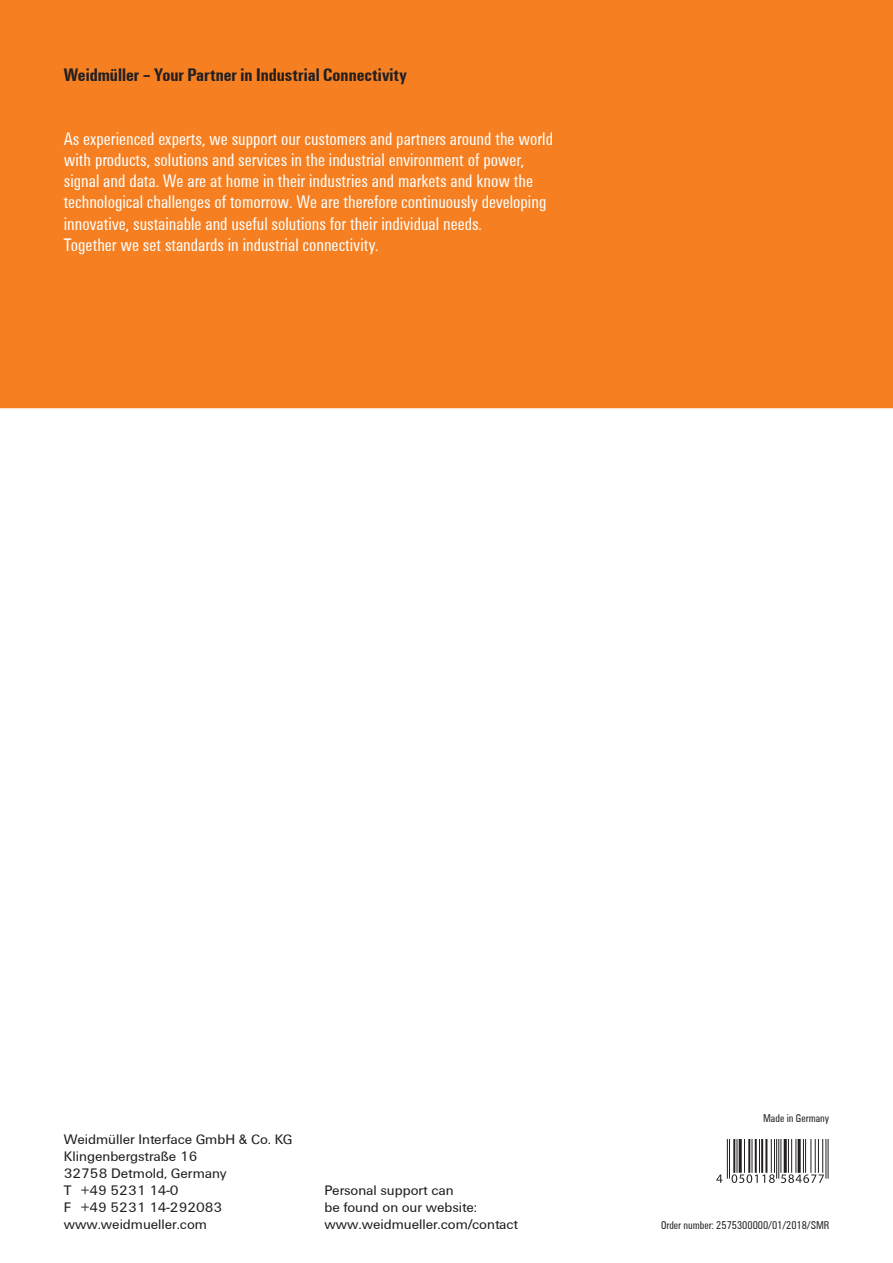
<style>
.page{position:relative;width:893px;height:1263px;background:#fff}
.page>*{position:absolute;margin:0;border:0;box-sizing:border-box;transform-origin:0 0}
.t1{font:18.75px/21.3px "Weidmueller Condensed";color:#fff}
.t2{font:700 18.75px "Weidmueller Condensed";color:#231f20}
.t3{font:14.25px/17px "Weidmueller";color:#231f20}
.t4{font:11.7px "Weidmueller Condensed";color:#231f20}
</style>
<div class="page">
<div style="left:0;top:0;width:893px;height:408px;background:#f57f21"></div>
<hr style="left:729px;top:1139px;width:1px;height:39px;background:#231f20">
<hr style="left:727px;top:1139px;width:1px;height:39px;background:#231f20">
<hr style="left:733px;top:1139px;width:2px;height:34px;background:#231f20">
<hr style="left:736px;top:1139px;width:1px;height:34px;background:#231f20">
<hr style="left:739px;top:1139px;width:3px;height:34px;background:#231f20">
<hr style="left:744px;top:1139px;width:1px;height:34px;background:#231f20">
<hr style="left:748px;top:1139px;width:2px;height:34px;background:#231f20">
<hr style="left:751px;top:1139px;width:1px;height:34px;background:#231f20">
<hr style="left:755px;top:1139px;width:2px;height:34px;background:#231f20">
<hr style="left:759px;top:1139px;width:1px;height:34px;background:#231f20">
<hr style="left:765px;top:1139px;width:2px;height:34px;background:#231f20">
<hr style="left:761px;top:1139px;width:2px;height:34px;background:#231f20">
<hr style="left:780px;top:1139px;width:1px;height:34px;background:#231f20">
<hr style="left:778px;top:1139px;width:1px;height:39px;background:#231f20">
<hr style="left:776px;top:1139px;width:1px;height:39px;background:#231f20">
<hr style="left:774px;top:1139px;width:1px;height:34px;background:#231f20">
<hr style="left:771px;top:1139px;width:1px;height:34px;background:#231f20">
<hr style="left:784px;top:1139px;width:3px;height:34px;background:#231f20">
<hr style="left:795px;top:1139px;width:1px;height:34px;background:#231f20">
<hr style="left:791px;top:1139px;width:1px;height:34px;background:#231f20">
<hr style="left:788px;top:1139px;width:1px;height:34px;background:#231f20">
<hr style="left:798px;top:1139px;width:3px;height:34px;background:#231f20">
<hr style="left:828px;top:1139px;width:1px;height:39px;background:#231f20">
<hr style="left:825px;top:1139px;width:1px;height:39px;background:#231f20">
<hr style="left:822px;top:1139px;width:1px;height:34px;background:#231f20">
<hr style="left:818px;top:1139px;width:1px;height:34px;background:#231f20">
<hr style="left:815px;top:1139px;width:1px;height:34px;background:#231f20">
<hr style="left:810px;top:1139px;width:1px;height:34px;background:#231f20">
<hr style="left:805px;top:1139px;width:1px;height:34px;background:#231f20">
<hr style="left:803px;top:1139px;width:1px;height:34px;background:#231f20">
<svg style="left:716px;top:1174px;width:6px;height:9px"></svg>
<svg style="left:732px;top:1174px;width:43px;height:9px"></svg>
<svg style="left:781px;top:1174px;width:43px;height:9px"></svg>
<p class="t2" style="left:64px;top:63px;width:345px">Weidmüller – Your Partner in Industrial Connectivity</p>
<p class="t1" style="left:64px;top:127px;width:491px">As experienced experts, we support our customers and partners around the world with products, solutions and services in the industrial environment of power, signal and data. We are at home in their industries and markets and know the technological challenges of tomorrow. We are therefore continuously developing innovative, sustainable and useful solutions for their individual needs.<br>Together we set standards in industrial connectivity.</p>
<p class="t3" style="left:64px;top:1130px;width:230px">Weidmüller Interface GmbH &amp; Co. KG<br>Klingenbergstraße 16<br>32758 Detmold, Germany<br>T +49 5231 14-0<br>F +49 5231 14-292083 www.weidmueller.com</p>
<p class="t3" style="left:325px;top:1181px;width:195px">Personal support can<br>be found on our website: www.weidmueller.com/contact</p>
<p class="t4" style="left:763px;top:1111px;width:68px">Made in Germany</p>
<p class="t4" style="left:661px;top:1218px;width:170px">Order number: 2575300000/01/2018/SMR</p>
</div>
